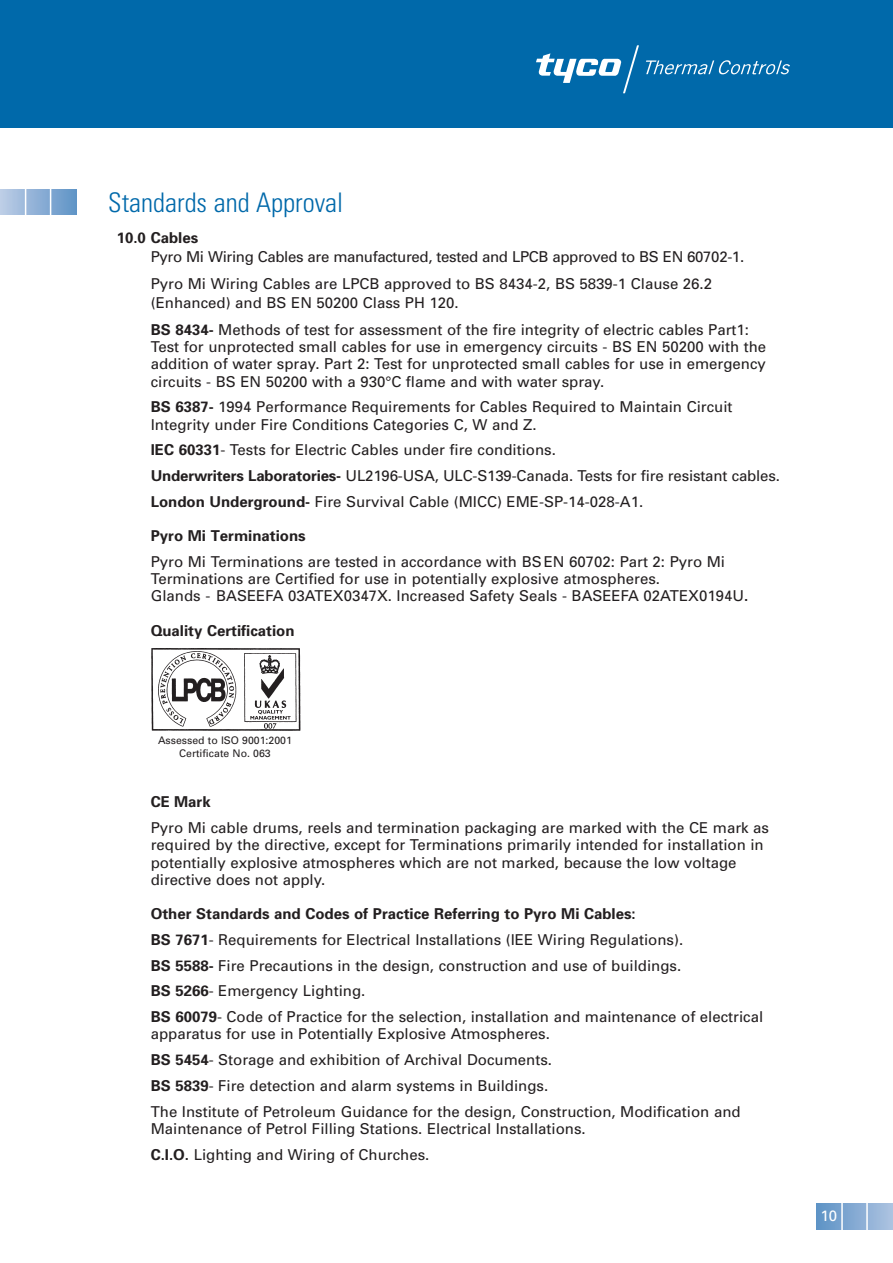
<style>
.page{position:relative;width:893px;height:1263px;background:#fff}
.page>*{position:absolute;margin:0;border:0;box-sizing:border-box;transform-origin:0 0}
.t1{font:300 condensed 27px "Univers";color:#0069aa}
.t2{font:15px/25.8px "Univers";color:#231f20}
.t3{font:15px/18.8px "Univers";letter-spacing:-.02em;color:#231f20}
.t4{font:700 15px "Univers";color:#231f20}
.t5{font:15px "Univers";color:#fff}
.t6{font:10.5px/13.5px "Univers";color:#231f20;text-align:center}
.s1{font-weight:700}
</style>
<div class="page">
<div style="left:817px;top:1204px;width:76px;height:25px;background:linear-gradient(to right,#5d93c6,#acc2e0)"></div>
<hr style="left:841px;top:1199px;width:2px;height:37px;background:#fff">
<hr style="left:866px;top:1199px;width:2px;height:37px;background:#fff">
<div style="left:0;top:189px;width:77px;height:26px;background:linear-gradient(to right,#c0cfe7,#5e93c6)"></div>
<hr style="left:25px;top:184px;width:1px;height:37px;background:#fff">
<hr style="left:50px;top:184px;width:1px;height:37px;background:#fff">
<img style="left:151px;top:648px;width:150px;height:83px">
<div style="left:0;top:0;width:893px;height:127px;background:#0069aa"></div>
<svg style="left:536px;top:45px;width:103px;height:48px"></svg>
<svg style="left:646px;top:60px;width:144px;height:14px"></svg>
<p class="t1" style="left:108px;top:193px;width:237px">Standards and Approval</p>
<p class="t3" style="left:151px;top:229px;width:595px;text-indent:-34px"><span class="s1">10.0 Cables<br></span>Pyro Mi Wiring Cables are manufactured, tested and LPCB approved to BS EN 60702-1.</p>
<p class="t2" style="left:151px;top:275px;width:563px;line-height:18.8px">Pyro Mi Wiring Cables are LPCB approved to BS 8434-2, BS 5839-1 Clause 26.2 (Enhanced) and BS EN 50200 Class PH 120.</p>
<p class="t2" style="left:151px;top:322px;width:617px;line-height:17.2px"><span class="s1">BS 8434-</span> Methods of test for assessment of the fire integrity of electric cables Part1:<br>Test for unprotected small cables for use in emergency circuits - BS EN 50200 with the addition of water spray. Part 2: Test for unprotected small cables for use in emergency circuits - BS EN 50200 with a 930°C flame and with water spray.</p>
<p class="t2" style="left:151px;top:400px;width:583px;line-height:17.2px"><span class="s1">BS 6387-</span> 1994 Performance Requirements for Cables Required to Maintain Circuit<br>Integrity under Fire Conditions Categories C, W and Z.</p>
<p class="t2" style="left:151px;top:438px;width:631px"><span class="s1">IEC 60331</span>- Tests for Electric Cables under fire conditions.<br><span class="s1">Underwriters Laboratories-</span> UL2196-USA, ULC-S139-Canada. Tests for fire resistant cables.<br><span class="s1">London Underground-</span> Fire Survival Cable (MICC) EME-SP-14-028-A1.</p>
<p class="t2" style="left:151px;top:524px;width:576px"><span class="s1">Pyro Mi Terminations<br></span>Pyro Mi Terminations are tested in accordance with BSEN 60702: Part 2: Pyro Mi</p>
<p class="t2" style="left:151px;top:571px;width:599px;line-height:17.2px">Terminations are Certified for use in potentially explosive atmospheres.<br>Glands - BASEEFA 03ATEX0347X. Increased Safety Seals - BASEEFA 02ATEX0194U<span class="s1">.</span></p>
<p class="t4" style="left:151px;top:625px;width:145px">Quality Certification</p>
<p class="t6" style="left:158px;top:734px;width:135px">Assessed to ISO 9001:2001<br>Certificate No. 063</p>
<p class="t2" style="left:151px;top:790px;width:620px"><span class="s1">CE Mark<br></span>Pyro Mi cable drums, reels and termination packaging are marked with the CE mark as</p>
<p class="t2" style="left:151px;top:838px;width:615px;line-height:17.2px">required by the directive, except for Terminations primarily intended for installation in potentially explosive atmospheres which are not marked, because the low voltage directive does not apply.</p>
<p class="t2" style="left:151px;top:902px;width:614px"><span class="s1">Other Standards and Codes of Practice Referring to Pyro Mi Cables:<br>BS 7671</span>- Requirements for Electrical Installations (IEE Wiring Regulations).<br><span class="s1">BS 5588-</span> Fire Precautions in the design, construction and use of buildings.<br><span class="s1">BS 5266</span>- Emergency Lighting.<br><span class="s1">BS 60079</span>- Code of Practice for the selection, installation and maintenance of electrical</p>
<p class="t2" style="left:151px;top:1022px;width:591px">apparatus for use in Potentially Explosive Atmospheres.<br><span class="s1">BS 5454</span>- Storage and exhibition of Archival Documents.<br><span class="s1">BS 5839</span>- Fire detection and alarm systems in Buildings.<br>The Institute of Petroleum Guidance for the design, Construction, Modification and</p>
<p class="t2" style="left:151px;top:1117px;width:436px">Maintenance of Petrol Filling Stations. Electrical Installations.<br><span class="s1">C.I.O.</span> Lighting and Wiring of Churches.</p>
<p class="t5" style="left:821px;top:1210px;width:18px">10</p>
</div>
